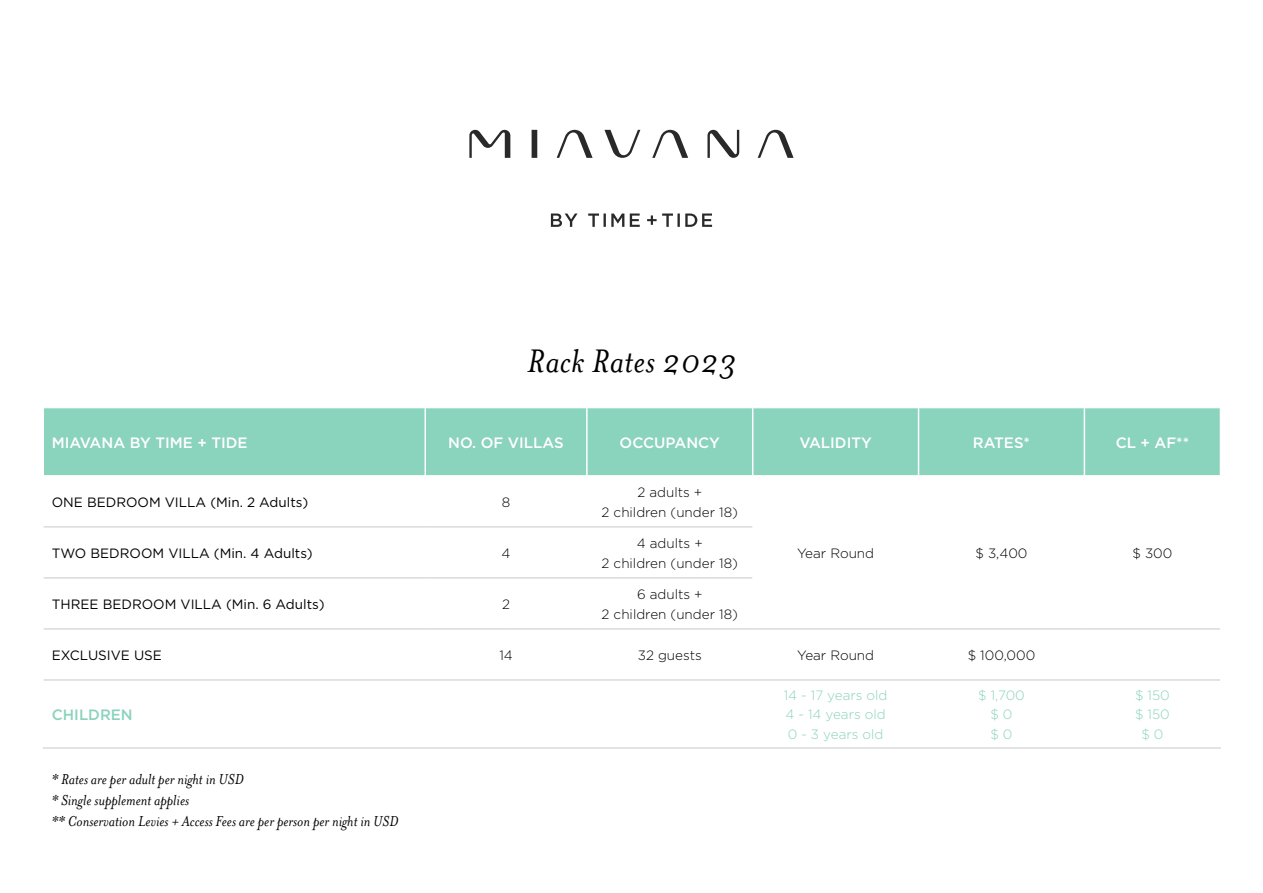
<style>
.page{position:relative;width:1263px;height:893px;background:#fff}
.page>*{position:absolute;margin:0;border:0;box-sizing:border-box;transform-origin:0 0}
.t1{font:italic 37.5px "Mrs Eaves OT";letter-spacing:.01em;color:#000}
.t2{font:italic 16.5px/21px "Mrs Eaves OT";color:#000}
.t3{font:500 15px "Gotham";color:#fff}
.t4{font:500 15px "Gotham";color:#8ad3bd}
.t5{font:300 13.5px/19.5px "Gotham";color:#000;text-align:center}
.t6{font:13.5px "Gotham";color:#000}
.t7{font:300 13.5px/19.5px "Gotham";color:#8ad3bd;text-align:center}
</style>
<div class="page">
<div style="left:44px;top:408px;width:1176px;height:67px;background:#8ad3bd"></div>
<hr style="left:44px;top:526px;width:381px;height:1px;background:#c7c8ca">
<hr style="left:425px;top:526px;width:81px;height:1px;background:#c7c8ca">
<hr style="left:506px;top:526px;width:81px;height:1px;background:#c7c8ca">
<hr style="left:587px;top:526px;width:165px;height:1px;background:#c7c8ca">
<hr style="left:44px;top:577px;width:381px;height:1px;background:#c7c8ca">
<hr style="left:425px;top:577px;width:81px;height:1px;background:#c7c8ca">
<hr style="left:506px;top:577px;width:81px;height:1px;background:#c7c8ca">
<hr style="left:587px;top:577px;width:165px;height:1px;background:#c7c8ca">
<hr style="left:424px;top:408px;width:2px;height:67px;background:#fff">
<hr style="left:586px;top:408px;width:2px;height:67px;background:#fff">
<hr style="left:752px;top:408px;width:1px;height:67px;background:#fff">
<hr style="left:918px;top:408px;width:1px;height:67px;background:#fff">
<hr style="left:1084px;top:408px;width:1px;height:67px;background:#fff">
<hr style="left:44px;top:629px;width:381px;height:1px;background:#c7c8ca">
<hr style="left:425px;top:629px;width:81px;height:1px;background:#c7c8ca">
<hr style="left:506px;top:629px;width:81px;height:1px;background:#c7c8ca">
<hr style="left:587px;top:629px;width:166px;height:1px;background:#c7c8ca">
<hr style="left:753px;top:629px;width:165px;height:1px;background:#c7c8ca">
<hr style="left:918px;top:629px;width:166px;height:1px;background:#c7c8ca">
<hr style="left:1084px;top:629px;width:136px;height:1px;background:#c7c8ca">
<hr style="left:44px;top:680px;width:381px;height:1px;background:#c7c8ca">
<hr style="left:425px;top:680px;width:81px;height:1px;background:#c7c8ca">
<hr style="left:506px;top:680px;width:81px;height:1px;background:#c7c8ca">
<hr style="left:587px;top:680px;width:166px;height:1px;background:#c7c8ca">
<hr style="left:753px;top:680px;width:165px;height:1px;background:#c7c8ca">
<hr style="left:918px;top:680px;width:166px;height:1px;background:#c7c8ca">
<hr style="left:1084px;top:680px;width:136px;height:1px;background:#c7c8ca">
<hr style="left:43px;top:748px;width:382px;height:1px;background:#c7c8ca">
<hr style="left:425px;top:748px;width:81px;height:1px;background:#c7c8ca">
<hr style="left:506px;top:748px;width:81px;height:1px;background:#c7c8ca">
<hr style="left:587px;top:748px;width:166px;height:1px;background:#c7c8ca">
<hr style="left:753px;top:748px;width:165px;height:1px;background:#c7c8ca">
<hr style="left:918px;top:748px;width:166px;height:1px;background:#c7c8ca">
<hr style="left:1084px;top:748px;width:137px;height:1px;background:#c7c8ca">
<svg style="left:551px;top:214px;width:161px;height:13px"></svg>
<svg style="left:469px;top:129px;width:325px;height:29px"></svg>
<h1 class="t1" style="left:527px;top:341px;width:211px">Rack Rates 2023</h1>
<p class="t3" style="left:52px;top:433px;width:197px">MIAVANA BY TIME + TIDE</p>
<p class="t3" style="left:448px;top:433px;width:117px">NO. OF VILLAS</p>
<p class="t3" style="left:620px;top:433px;width:102px">OCCUPANCY</p>
<p class="t3" style="left:799px;top:433px;width:74px">VALIDITY</p>
<p class="t3" style="left:973px;top:433px;width:59px">RATES*</p>
<p class="t3" style="left:1116px;top:433px;width:75px">CL + AF**</p>
<p class="t6" style="left:52px;top:493px;width:258px">ONE BEDROOM VILLA (Min. 2 Adults)</p>
<p class="t5" style="left:502px;top:492px;width:10px">8</p>
<p class="t5" style="left:602px;top:482px;width:138px">2 adults +<br>2 children (under 18)</p>
<p class="t6" style="left:52px;top:544px;width:262px">TWO BEDROOM VILLA (Min. 4 Adults)</p>
<p class="t5" style="left:502px;top:543px;width:10px">4</p>
<p class="t5" style="left:797px;top:543px;width:78px">Year Round</p>
<p class="t5" style="left:975px;top:543px;width:54px">$ 3,400</p>
<p class="t5" style="left:1132px;top:543px;width:41px">$ 300</p>
<p class="t5" style="left:602px;top:533px;width:138px">4 adults +<br>2 children (under 18)</p>
<p class="t6" style="left:52px;top:595px;width:274px">THREE BEDROOM VILLA (Min. 6 Adults)</p>
<p class="t5" style="left:502px;top:594px;width:9px">2</p>
<p class="t5" style="left:602px;top:584px;width:138px">6 adults +<br>2 children (under 18)</p>
<p class="t6" style="left:52px;top:646px;width:112px">EXCLUSIVE USE</p>
<p class="t5" style="left:499px;top:645px;width:15px">14</p>
<p class="t5" style="left:638px;top:645px;width:66px">32 guests</p>
<p class="t5" style="left:797px;top:645px;width:78px">Year Round</p>
<p class="t5" style="left:968px;top:645px;width:69px">$ 100,000</p>
<p class="t4" style="left:52px;top:705px;width:82px">CHILDREN</p>
<p class="t2" style="left:51px;top:768px;width:349px">* Rates are per adult per night in USD<br>* Single supplement applies<br>** Conservation Levies + Access Fees are per person per night in USD</p>
<p class="t7" style="left:784px;top:685px;width:105px;text-align:left">14 - 17 years old<br>4 - 14 years old<br>0 - 3 years old</p>
<p class="t7" style="left:978px;top:685px;width:48px">$ 1,700 $ 0<br>$ 0</p>
<p class="t7" style="left:1135px;top:685px;width:36px">$ 150 $ 150 $ 0</p>
</div>
